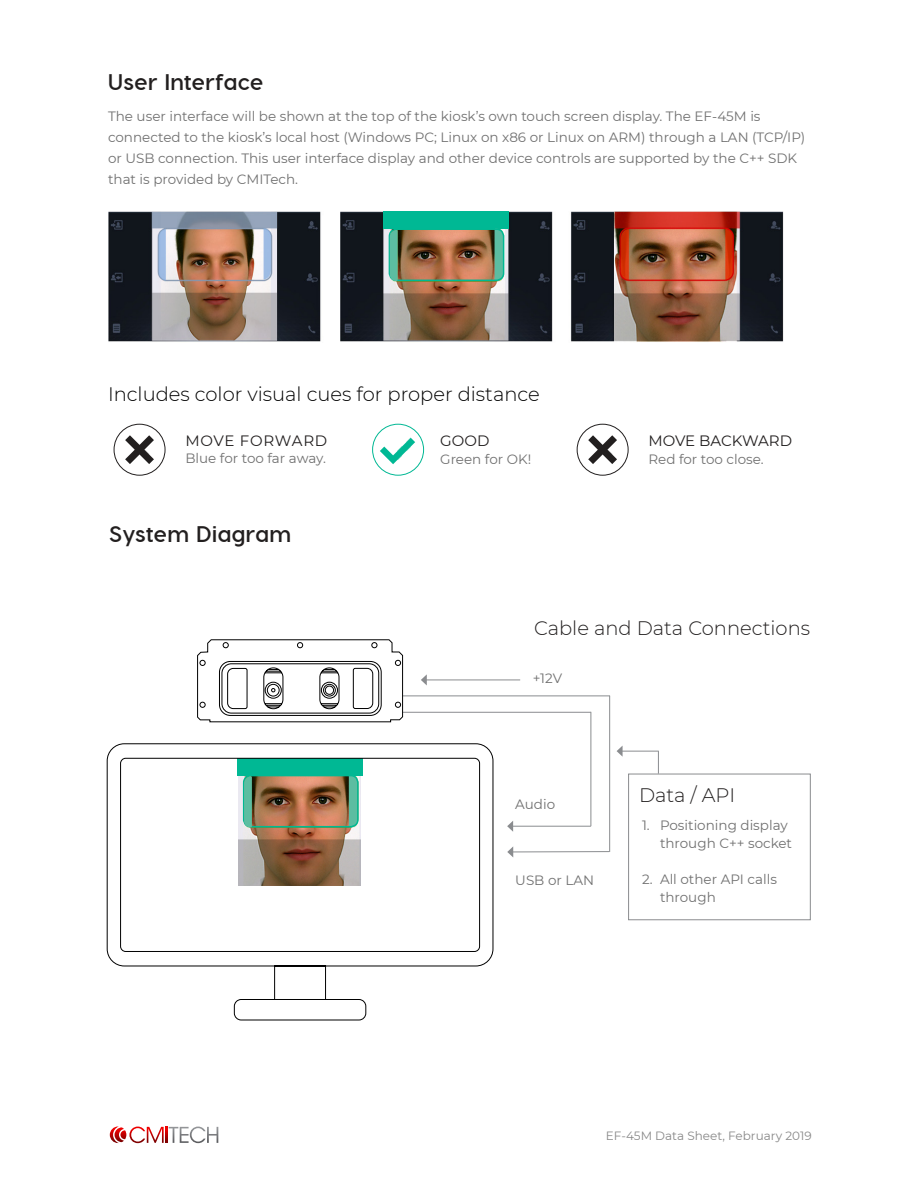
<style>
.page{position:relative;width:918px;height:1188px;background:#fff}
.page>*{position:absolute;margin:0;border:0;box-sizing:border-box;transform-origin:0 0}
.t1{font:700 22.5px "Visby CF";letter-spacing:.02em;color:#221f1f}
.t2{font:300 19.5px "Montserrat";color:#000}
.t3{font:300 19.5px "Montserrat";color:#221f1f}
.t4{font:15px "Montserrat";color:#221f1f}
.t5{font:15px "Montserrat";letter-spacing:.05em;color:#221f1f}
.t6{font:13.5px/21px "Montserrat";color:#707070}
.t7{font:12px "Montserrat";color:#888}
</style>
<div class="page">
<svg style="left:110px;top:1126px;width:108px;height:17px"></svg>
<div style="left:577px;top:424px;width:52px;height:52px;border:1px solid #221f1f;border-radius:50%"></div>
<svg style="left:588px;top:435px;width:29px;height:29px"></svg>
<div style="left:114px;top:424px;width:52px;height:52px;border:1px solid #221f1f;border-radius:50%"></div>
<svg style="left:125px;top:435px;width:29px;height:29px"></svg>
<div style="left:372px;top:424px;width:52px;height:52px;border:1px solid #00b894;border-radius:50%"></div>
<svg style="left:380px;top:438px;width:35px;height:26px"></svg>
<img style="left:108px;top:212px;width:676px;height:130px">
<div style="left:383px;top:212px;width:126px;height:17px;background:#00b894"></div>
<svg style="left:495px;top:229px;width:8px;height:52px"></svg>
<div style="left:389px;top:228px;width:115px;height:53px;border:2px solid #00b894;border-radius:7px"></div>
<svg style="left:390px;top:230px;width:8px;height:51px"></svg>
<hr style="left:426px;top:679px;width:94px;height:1px;background:#8a8c8f">
<svg style="left:421px;top:674px;width:6px;height:11px"></svg>
<hr style="left:403px;top:712px;width:188px;height:1px;background:#8a8c8f">
<hr style="left:403px;top:695px;width:207px;height:1px;background:#8a8c8f">
<hr style="left:512px;top:851px;width:97px;height:1px;background:#8a8c8f">
<svg style="left:507px;top:847px;width:6px;height:10px"></svg>
<hr style="left:590px;top:712px;width:1px;height:114px;background:#8a8c8f">
<hr style="left:609px;top:696px;width:1px;height:156px;background:#8a8c8f">
<hr style="left:512px;top:826px;width:79px;height:1px;background:#8a8c8f">
<svg style="left:507px;top:821px;width:6px;height:11px"></svg>
<hr style="left:622px;top:751px;width:37px;height:1px;background:#8a8c8f">
<svg style="left:617px;top:746px;width:6px;height:11px"></svg>
<div style="left:628px;top:774px;width:183px;height:146px;border:1px solid #8a8c8f"></div>
<svg style="left:658px;top:751px;width:1px;height:23px"></svg>
<svg style="left:106px;top:743px;width:388px;height:278px"></svg>
<svg style="left:197px;top:639px;width:206px;height:84px"></svg>
<p class="t1" style="left:108px;top:68px;width:157px">User Interface</p>
<p class="t6" style="left:108px;top:105px;width:699px">The user interface will be shown at the top of the kiosk’s own touch screen display. The EF-45M is connected to the kiosk’s local host (Windows PC; Linux on x86 or Linux on ARM) through a LAN (TCP/IP) or USB connection. This user interface display and other device controls are supported by the C++ SDK that is provided by CMITech.</p>
<p class="t2" style="left:108px;top:381px;width:433px">Includes color visual cues for proper distance</p>
<p class="t5" style="left:185px;top:430px;width:143px">MOVE FORWARD</p>
<p class="t4" style="left:440px;top:431px;width:51px">GOOD</p>
<p class="t6" style="left:440px;top:449px;width:92px">Green for OK!</p>
<p class="t4" style="left:648px;top:430px;width:145px">MOVE BACKWARD</p>
<p class="t6" style="left:185px;top:448px;width:142px">Blue for too far away.</p>
<p class="t6" style="left:648px;top:448px;width:117px">Red for too close.</p>
<p class="t1" style="left:109px;top:520px;width:183px">System Diagram</p>
<p class="t3" style="left:534px;top:615px;width:278px">Cable and Data Connections</p>
<p class="t6" style="left:533px;top:667px;width:31px">+12V</p>
<p class="t6" style="left:515px;top:793px;width:41px">Audio</p>
<p class="t6" style="left:515px;top:870px;width:80px">USB or LAN</p>
<p class="t3" style="left:639px;top:782px;width:98px">Data / API</p>
<p class="t6" style="left:642px;top:814px;width:9px">1.</p>
<p class="t6" style="left:642px;top:868px;width:12px">2.</p>
<p class="t6" style="left:660px;top:816px;width:134px;line-height:18px">Positioning display through C++ socket</p>
<p class="t6" style="left:660px;top:870px;width:118px;line-height:18px">All other API calls through</p>
<p class="t7" style="left:606px;top:1127px;width:208px">EF-45M Data Sheet, February 2019</p>
</div>
